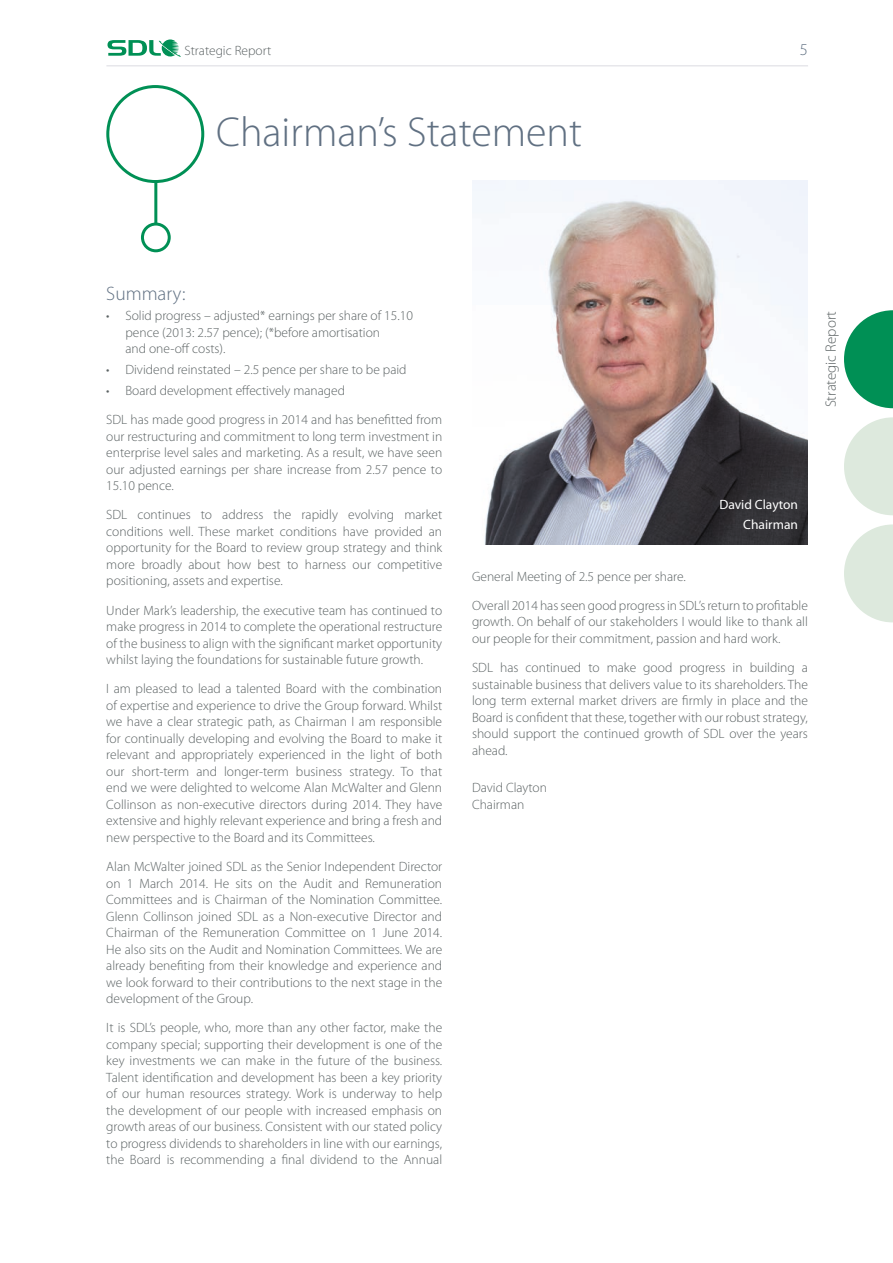
<style>
.page{position:relative;width:893px;height:1263px;background:#fff}
.page>*{position:absolute;margin:0;border:0;box-sizing:border-box;transform-origin:0 0}
.t1{font:300 42px "Myriad Pro";color:#607082}
.t2{font:300 19.5px "Myriad Pro";color:#607082}
.t3{font:300 16.5px "Myriad Pro";color:#607082}
.t4{font:300 15px "Myriad Pro";color:#5b6263}
.t5{font:300 13.5px/16.5px "Myriad Pro";color:#5b6263;text-align:justify}
.t6{font:13.5px/20.7px "Myriad Pro";color:#fff;text-align:right}
</style>
<div class="page">
<hr style="left:106px;top:65px;width:702px;height:2px;background:#e7e7eb">
<svg style="left:107px;top:39px;width:74px;height:18px"></svg>
<svg style="left:844px;top:310px;width:49px;height:98px"></svg>
<svg style="left:844px;top:417px;width:49px;height:98px"></svg>
<svg style="left:844px;top:524px;width:49px;height:98px"></svg>
<img style="left:472px;top:180px;width:336px;height:364px">
<hr style="left:154px;top:138px;width:3px;height:100px;background:#009055">
<div style="left:108px;top:87px;width:95px;height:94px;background:#fff;border-radius:50%"></div>
<div style="left:106px;top:85px;width:98px;height:98px;border:3px solid #009055;border-radius:50%"></div>
<div style="left:142px;top:224px;width:27px;height:27px;background:#fff;border-radius:50%"></div>
<div style="left:141px;top:223px;width:30px;height:29px;border:3px solid #009055;border-radius:50%"></div>
<p class="t5" style="left:185px;top:42px;width:88px">Strategic Report</p>
<p class="t3" style="left:800px;top:40px;width:10px">5</p>
<h1 class="t1" style="left:216px;top:109px;width:367px">Chairman’s Statement</h1>
<h2 class="t2" style="left:106px;top:282px;width:81px">Summary:</h2>
<p class="t5" style="left:125px;top:308px;width:289px;text-align:left;text-indent:-19px">• Solid progress – adjusted* earnings per share of 15.10 pence (2013: 2.57 pence); (*before amortisation<br>and one-off costs).</p>
<p class="t5" style="left:106px;top:361px;width:302px">• Dividend reinstated – 2.5 pence per share to be paid</p>
<p class="t5" style="left:106px;top:376px;width:337px;line-height:29.2px">• Board development effectively managed<br>SDL has made good progress in 2014 and has benefitted from</p>
<p class="t5" style="left:106px;top:428px;width:337px">our restructuring and commitment to long term investment in enterprise level sales and marketing. As a result, we have seen our adjusted earnings per share increase from 2.57 pence to 15.10 pence.</p>
<p class="t5" style="left:106px;top:507px;width:337px">SDL continues to address the rapidly evolving market conditions well. These market conditions have provided an opportunity for the Board to review group strategy and think more broadly about how best to harness our competitive positioning, assets and expertise.</p>
<p class="t5" style="left:106px;top:602px;width:337px">Under Mark’s leadership, the executive team has continued to make progress in 2014 to complete the operational restructure of the business to align with the significant market opportunity whilst laying the foundations for sustainable future growth.</p>
<p class="t5" style="left:106px;top:681px;width:337px">I am pleased to lead a talented Board with the combination of expertise and experience to drive the Group forward. Whilst we have a clear strategic path, as Chairman I am responsible for continually developing and evolving the Board to make it relevant and appropriately experienced in the light of both our short-term and longer-term business strategy. To that end we were delighted to welcome Alan McWalter and Glenn Collinson as non-executive directors during 2014. They have extensive and highly relevant experience and bring a fresh and new perspective to the Board and its Committees.</p>
<p class="t5" style="left:106px;top:858px;width:337px">Alan McWalter joined SDL as the Senior Independent Director on 1 March 2014. He sits on the Audit and Remuneration Committees and is Chairman of the Nomination Committee.<br>Glenn Collinson joined SDL as a Non-executive Director and Chairman of the Remuneration Committee on 1 June 2014.<br>He also sits on the Audit and Nomination Committees. We are already benefiting from their knowledge and experience and we look forward to their contributions to the next stage in the development of the Group.</p>
<p class="t5" style="left:106px;top:1020px;width:337px">It is SDL’s people, who, more than any other factor, make the company special; supporting their development is one of the key investments we can make in the future of the business.<br>Talent identification and development has been a key priority of our human resources strategy. Work is underway to help the development of our people with increased emphasis on growth areas of our business. Consistent with our stated policy to progress dividends to shareholders in line with our earnings, the Board is recommending a final dividend to the Annual</p>
<p class="t4" style="left:822px;top:407px;width:98px;rotate:-90deg">Strategic Report</p>
<p class="t6" style="left:719px;top:494px;width:80px">David Clayton<br>Chairman</p>
<p class="t5" style="left:472px;top:562px;width:337px;line-height:29.2px">General Meeting of 2.5 pence per share.<br>Overall 2014 has seen good progress in SDL’s return to profitable</p>
<p class="t5" style="left:472px;top:614px;width:337px">growth. On behalf of our stakeholders I would like to thank all our people for their commitment, passion and hard work.</p>
<p class="t5" style="left:472px;top:660px;width:337px">SDL has continued to make good progress in building a sustainable business that delivers value to its shareholders. The long term external market drivers are firmly in place and the Board is confident that these, together with our robust strategy, should support the continued growth of SDL over the years ahead.</p>
<p class="t5" style="left:472px;top:780px;width:77px">David Clayton<br>Chairman</p>
</div>
